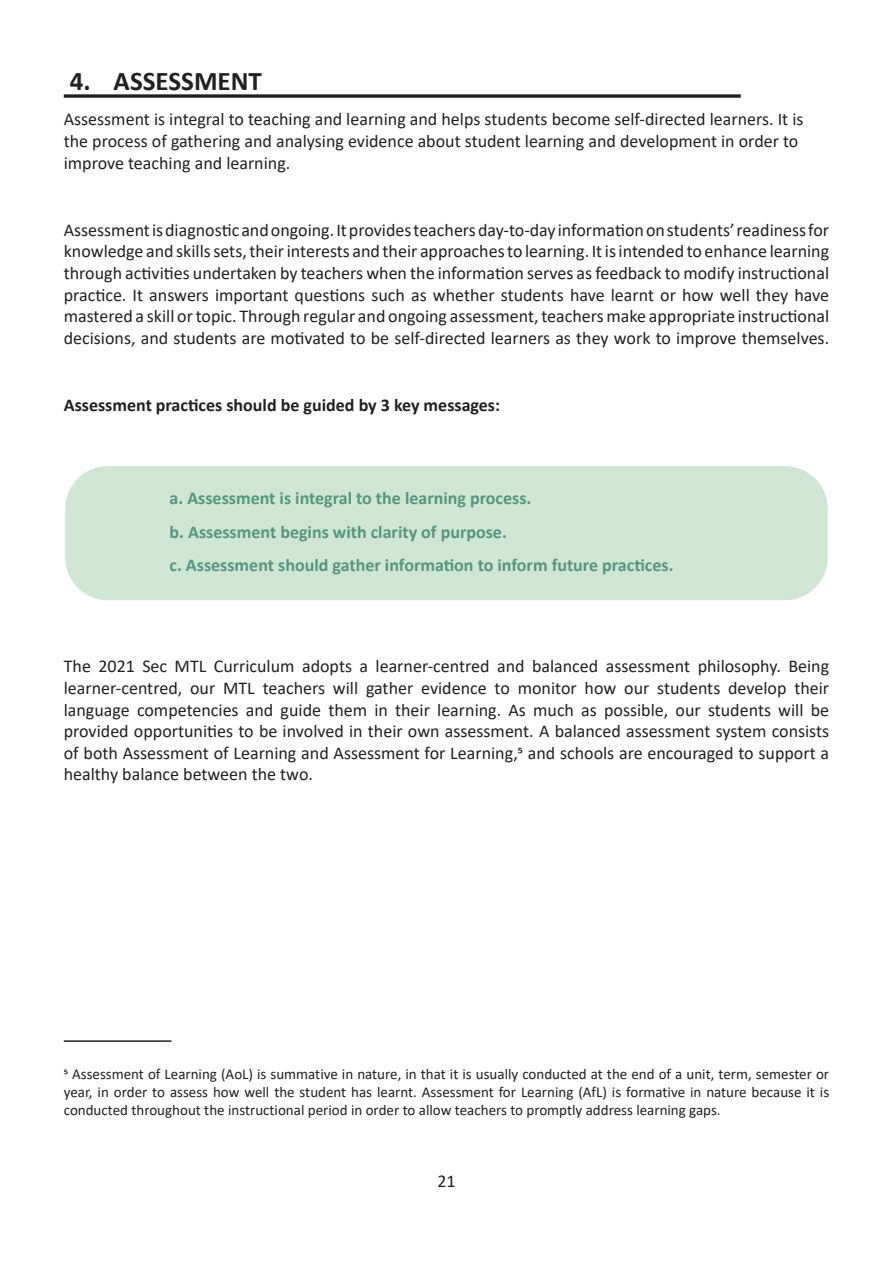
<style>
.page{position:relative;width:893px;height:1263px;background:#fff}
.page>*{position:absolute;margin:0;border:0;box-sizing:border-box;transform-origin:0 0}
.t1{font:700 27px "Calibri";color:#231f20}
.t2{font:18px/21.6px "Calibri";color:#231f20;text-align:justify}
.t3{font:700 18px "Calibri";color:#55967c}
.t4{font:700 18px "Calibri";color:#231f20}
.t5{font:15px/18px "Calibri";color:#231f20;text-align:justify}
</style>
<div class="page">
<div style="left:65px;top:466px;width:763px;height:134px;background:#d0e6d4;border-radius:43px"></div>
<svg style="left:64px;top:94px;width:677px;height:4px;background:#444142"></svg>
<hr style="left:64px;top:1040px;width:107px;height:2px;background:#231f20">
<p class="t1" style="left:70px;top:62px;width:194px">4. ASSESSMENT</p>
<p class="t2" style="left:64px;top:108px;width:741px;text-align:left">Assessment is integral to teaching and learning and helps students become self-directed learners. It is the process of gathering and analysing evidence about student learning and development in order to improve teaching and learning.</p>
<p class="t2" style="left:64px;top:218px;width:767px">Assessment is diagnostic and ongoing. It provides teachers day-to-day information on students’ readiness for knowledge and skills sets, their interests and their approaches to learning. It is intended to enhance learning through activities undertaken by teachers when the information serves as feedback to modify instructional practice. It answers important questions such as whether students have learnt or how well they have mastered a skill or topic. Through regular and ongoing assessment, teachers make appropriate instructional decisions, and students are motivated to be self-directed learners as they work to improve themselves.</p>
<p class="t4" style="left:64px;top:392px;width:438px">Assessment practices should be guided by 3 key messages:</p>
<p class="t3" style="left:170px;top:486px;width:363px">a. Assessment is integral to the learning process.</p>
<p class="t3" style="left:170px;top:519px;width:339px">b. Assessment begins with clarity of purpose.</p>
<p class="t3" style="left:170px;top:553px;width:505px">c. Assessment should gather information to inform future practices.</p>
<p class="t2" style="left:64px;top:655px;width:767px">The 2021 Sec MTL Curriculum adopts a learner-centred and balanced assessment philosophy. Being learner-centred, our MTL teachers will gather evidence to monitor how our students develop their language competencies and guide them in their learning. As much as possible, our students will be provided opportunities to be involved in their own assessment. A balanced assessment system consists of both Assessment of Learning and Assessment for Learning,5 and schools are encouraged to support a healthy balance between the two.</p>
<p class="t5" style="left:64px;top:1065px;width:767px">5 Assessment of Learning (AoL) is summative in nature, in that it is usually conducted at the end of a unit, term, semester or year, in order to assess how well the student has learnt. Assessment for Learning (AfL) is formative in nature because it is conducted throughout the instructional period in order to allow teachers to promptly address learning gaps.</p>
<p class="t2" style="left:437px;top:1170px;width:20px">21</p>
</div>
